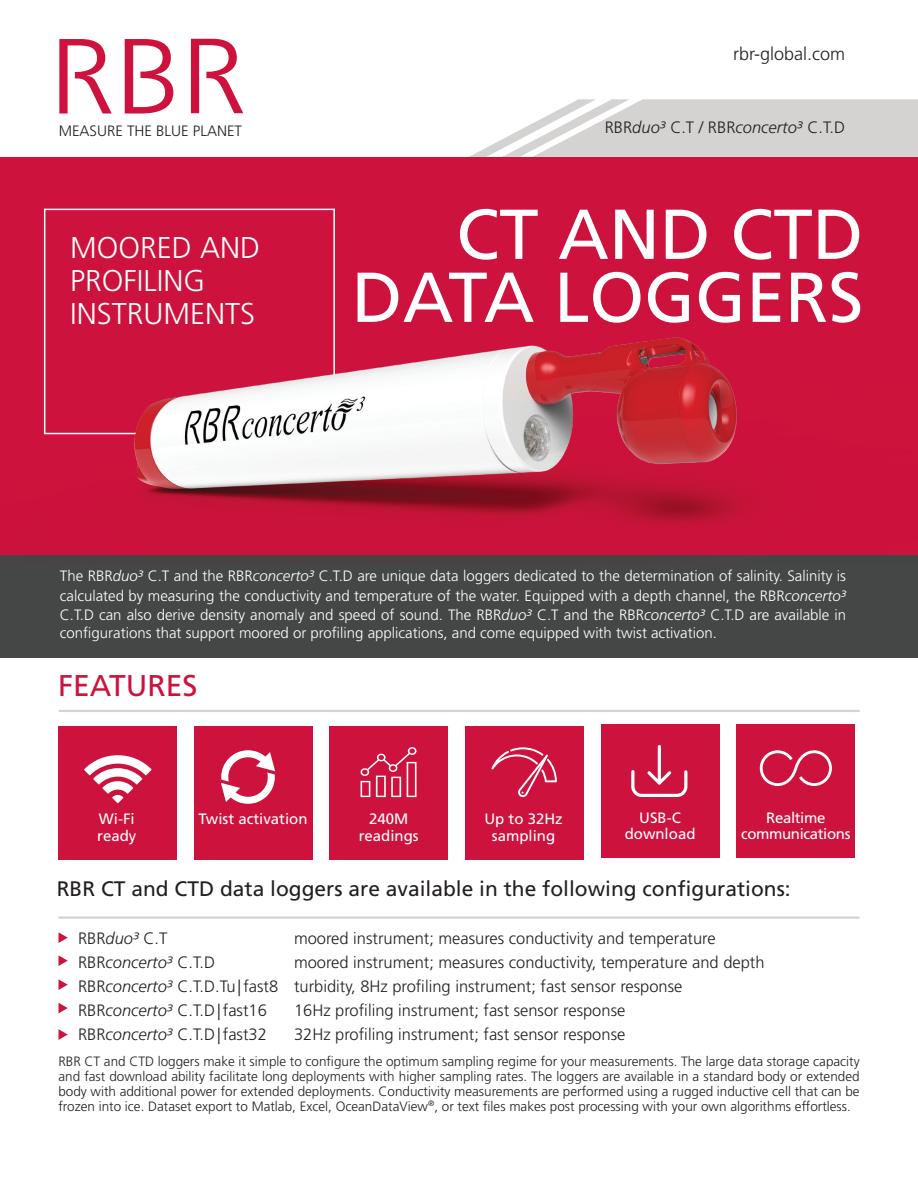
<style>
.page{position:relative;width:918px;height:1188px;background:#fff}
.page>*{position:absolute;margin:0;border:0;box-sizing:border-box;transform-origin:0 0}
.Data_Sheet_Title{font:70.5px "Frutiger LT Std";color:#fff}
.Data_Sheet_Subtitle{font:300 30px "Frutiger LT Std";color:#fff}
.t1{font:30px "Frutiger LT Std";color:#cd123d}
.t2{font:21px "Frutiger LT Std";color:#231f20}
.t3{font:300 18px "Frutiger LT Std";color:#231f20}
.Title_Bar_Right{font:300 16.5px "Frutiger LT Std";color:#231f20}
.t4{font:italic 300 16.5px "Frutiger LT Std";color:#231f20}
.Data_Sheet_Body{font:300 15px/19.5px "Frutiger LT Std";color:#fff;text-align:justify}
.t5{font:15px/16.5px "Frutiger LT Std";color:#fff;text-align:center}
.t6{font:15px "Frutiger LT Std";letter-spacing:-.025em;color:#fff}
.t7{font:300 15px "Frutiger LT Std";color:#231f20}
.Data_Sheet_Body-2{font:300 13.5px/15px "Frutiger LT Std";color:#231f20;text-align:justify}
.s1{font-style:italic}
.s2{font-style:normal}
</style>
<div class="page">
<svg style="left:469px;top:99px;width:449px;height:58px"></svg>
<div style="left:0;top:555px;width:918px;height:102px;background:#454646"></div>
<svg style="left:59px;top:932px;width:9px;height:11px"></svg>
<svg style="left:59px;top:955px;width:9px;height:11px"></svg>
<svg style="left:59px;top:979px;width:9px;height:11px"></svg>
<svg style="left:59px;top:1003px;width:9px;height:10px"></svg>
<hr style="left:59px;top:710px;width:801px;height:2px;background:#d4d3d2">
<svg style="left:125px;top:39px;width:48px;height:75px"></svg>
<svg style="left:59px;top:39px;width:53px;height:75px"></svg>
<svg style="left:191px;top:39px;width:52px;height:74px"></svg>
<hr style="left:58px;top:916px;width:802px;height:3px;background:#d4d3d2">
<img style="left:0;top:158px;width:918px;height:397px">
<svg style="left:59px;top:1029px;width:9px;height:11px"></svg>
<div style="left:737px;top:725px;width:118px;height:133px;background:#cd123d"></div>
<svg style="left:760px;top:750px;width:72px;height:36px"></svg>
<div style="left:58px;top:726px;width:118px;height:133px;background:#cd123d"></div>
<div style="left:194px;top:726px;width:118px;height:133px;background:#cd123d"></div>
<div style="left:330px;top:726px;width:118px;height:133px;background:#cd123d"></div>
<div style="left:465px;top:726px;width:118px;height:133px;background:#cd123d"></div>
<div style="left:601px;top:725px;width:118px;height:133px;background:#cd123d"></div>
<svg style="left:631px;top:745px;width:56px;height:52px"></svg>
<svg style="left:491px;top:747px;width:66px;height:50px"></svg>
<svg style="left:361px;top:747px;width:56px;height:50px"></svg>
<svg style="left:84px;top:755px;width:67px;height:48px"></svg>
<svg style="left:221px;top:750px;width:54px;height:54px"></svg>
<p class="t7" style="left:59px;top:123px;width:185px">MEASURE THE BLUE PLANET</p>
<p class="Data_Sheet_Subtitle" style="left:70px;top:231px;width:192px">MOORED AND</p>
<p class="Data_Sheet_Subtitle" style="left:70px;top:264px;width:136px">PROFILING</p>
<p class="Data_Sheet_Subtitle" style="left:70px;top:297px;width:187px">INSTRUMENTS</p>
<p class="t3" style="left:733px;top:43px;width:114px">rbr-global.com</p>
<p class="Title_Bar_Right" style="left:605px;top:118px;width:242px">RBR<span class="s1">duo³</span> C.T / RBR<span class="s1">concerto³</span> C.T.D</p>
<p class="Data_Sheet_Title" style="left:456px;top:193px;width:409px">CT AND CTD</p>
<p class="Data_Sheet_Title" style="left:352px;top:256px;width:513px">DATA LOGGERS</p>
<p class="Data_Sheet_Body" style="left:60px;top:566px;width:788px">The RBR<span class="s1">duo³</span> C.T and the RBR<span class="s1">concerto³</span> C.T.D are unique data loggers dedicated to the determination of salinity. Salinity is calculated by measuring the conductivity and temperature of the water. Equipped with a depth channel, the RBR<span class="s1">concerto³<br></span>C.T.D can also derive density anomaly and speed of sound. The RBR<span class="s1">duo³</span> C.T and the RBR<span class="s1">concerto³</span> C.T.D are available in</p>
<p class="Data_Sheet_Body" style="left:60px;top:623px;width:659px">configurations that support moored or profiling applications, and come equipped with twist activation.</p>
<p class="t1" style="left:58px;top:668px;width:141px">FEATURES</p>
<p class="t5" style="left:99px;top:811px;width:37px">Wi-Fi</p>
<p class="t5" style="left:97px;top:827px;width:41px">ready</p>
<p class="t5" style="left:199px;top:811px;width:110px">Twist activation</p>
<p class="t5" style="left:359px;top:811px;width:62px">240M readings</p>
<p class="t5" style="left:484px;top:811px;width:80px">Up to 32Hz sampling</p>
<p class="t5" style="left:639px;top:810px;width:43px">USB-C</p>
<p class="t5" style="left:625px;top:826px;width:72px">download</p>
<p class="t6" style="left:766px;top:809px;width:61px">Realtime</p>
<p class="t6" style="left:741px;top:825px;width:111px">communications</p>
<p class="t2" style="left:57px;top:877px;width:736px">RBR CT and CTD data loggers are available in the following configurations:</p>
<p class="Title_Bar_Right" style="left:78px;top:929px;width:91px">RBR<span class="s1">duo³</span> C.T</p>
<p class="Title_Bar_Right" style="left:294px;top:929px;width:423px">moored instrument; measures conductivity and temperature</p>
<p class="t4" style="left:78px;top:953px;width:139px"><span class="s2">RBR</span>concerto³ <span class="s2">C.T.D</span></p>
<p class="Title_Bar_Right" style="left:294px;top:953px;width:472px">moored instrument; measures conductivity, temperature and depth</p>
<p class="Title_Bar_Right" style="left:78px;top:977px;width:606px">RBR<span class="s1">concerto³</span> C.T.D.Tu|fast8 turbidity, 8Hz profiling instrument; fast sensor response</p>
<p class="Title_Bar_Right" style="left:78px;top:1001px;width:190px">RBR<span class="s1">concerto³</span> C.T.D|fast16</p>
<p class="Title_Bar_Right" style="left:294px;top:1001px;width:333px">16Hz profiling instrument; fast sensor response</p>
<p class="Title_Bar_Right" style="left:78px;top:1025px;width:190px">RBR<span class="s1">concerto³</span> C.T.D|fast32</p>
<p class="Title_Bar_Right" style="left:294px;top:1025px;width:333px">32Hz profiling instrument; fast sensor response</p>
<p class="Data_Sheet_Body-2" style="left:58px;top:1054px;width:803px">RBR CT and CTD loggers make it simple to configure the optimum sampling regime for your measurements. The large data storage capacity and fast download ability facilitate long deployments with higher sampling rates. The loggers are available in a standard body or extended body with additional power for extended deployments. Conductivity measurements are performed using a rugged inductive cell that can be frozen into ice. Dataset export to Matlab, Excel, OceanDataView<sup>®</sup>, or text files makes post processing with your own algorithms effortless.</p>
</div>
